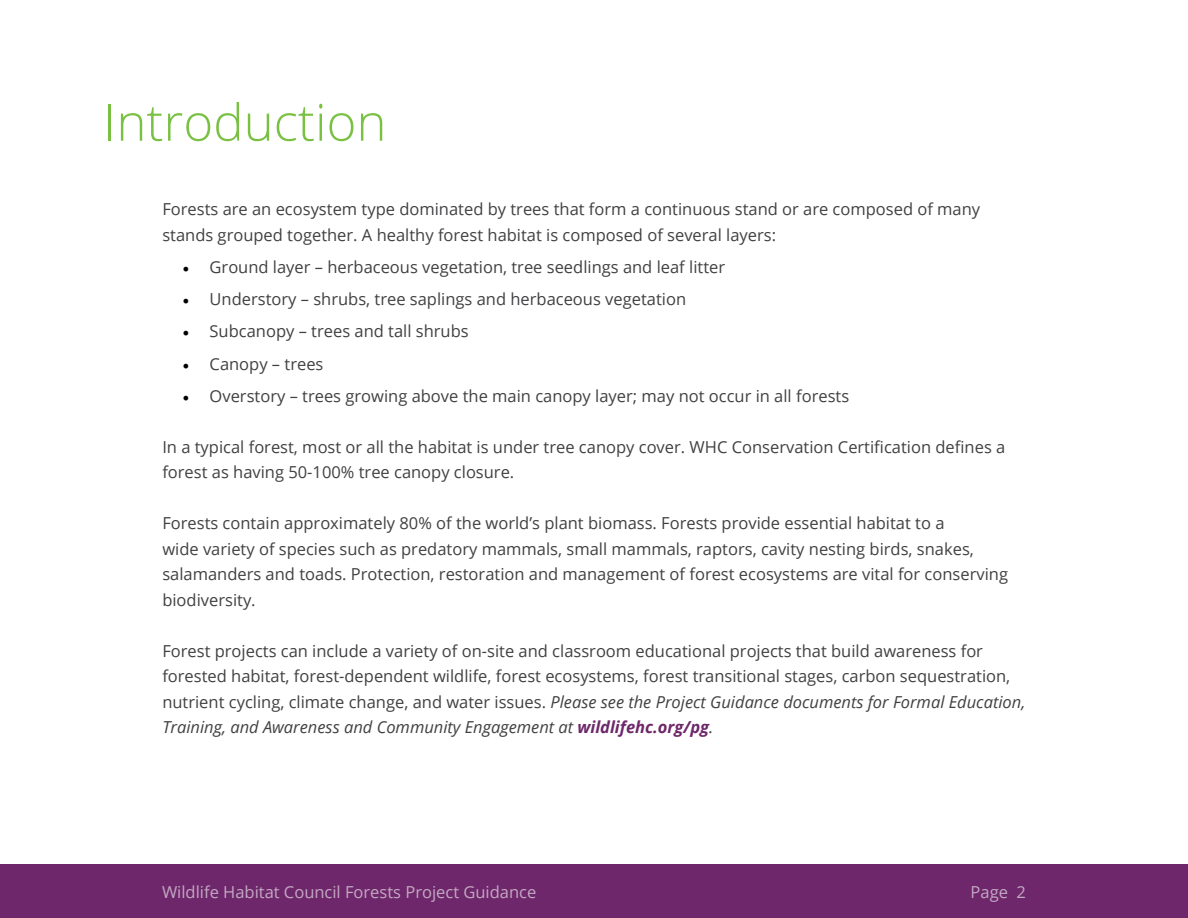
<style>
.page{position:relative;width:1188px;height:918px;background:#fff}
.page>*{position:absolute;margin:0;border:0;box-sizing:border-box;transform-origin:0 0}
.t1{font:300 51px "Open Sans";color:#7ac143}
.t2{font:16.5px/25.5px "Open Sans";color:#414042}
.t3{font:16.5px "Open Sans";color:#c4a9c3}
.s1{font-family:"Minion Pro";font-size:18px;color:#000}
.s2{font-style:italic}
.s3{font-weight:700;font-style:italic;color:#6d276a}
</style>
<div class="page">
<div style="left:0;top:864px;width:1188px;height:54px;background:#6d276a"></div>
<h1 class="t1" style="left:104px;top:102px;width:284px">Introduction</h1>
<p class="t2" style="left:162px;top:198px;width:819px">Forests are an ecosystem type dominated by trees that form a continuous stand or are composed of many stands grouped together. A healthy forest habitat is composed of several layers:</p>
<p class="t2" style="left:183px;top:256px;width:544px"><span class="s1">•</span> Ground layer – herbaceous vegetation, tree seedlings and leaf litter</p>
<p class="t2" style="left:183px;top:288px;width:505px"><span class="s1">•</span> Understory – shrubs, tree saplings and herbaceous vegetation</p>
<p class="t2" style="left:183px;top:320px;width:288px"><span class="s1">•</span> Subcanopy – trees and tall shrubs</p>
<p class="t2" style="left:183px;top:353px;width:142px"><span class="s1">•</span> Canopy – trees</p>
<p class="t2" style="left:183px;top:385px;width:668px"><span class="s1">•</span> Overstory – trees growing above the main canopy layer; may not occur in all forests</p>
<p class="t2" style="left:162px;top:434px;width:845px">In a typical forest, most or all the habitat is under tree canopy cover. WHC Conservation Certification defines a forest as having 50-100% tree canopy closure.</p>
<p class="t2" style="left:162px;top:512px;width:847px">Forests contain approximately 80% of the world’s plant biomass. Forests provide essential habitat to a<br>wide variety of species such as predatory mammals, small mammals, raptors, cavity nesting birds, snakes, salamanders and toads. Protection, restoration and management of forest ecosystems are vital for conserving biodiversity.</p>
<p class="t2" style="left:162px;top:640px;width:864px">Forest projects can include a variety of on-site and classroom educational projects that build awareness for forested habitat, forest-dependent wildlife, forest ecosystems, forest transitional stages, carbon sequestration, nutrient cycling, climate change, and water issues. <span class="s2">Please see the Project Guidance documents for Formal Education, Training, and Awareness and Community Engagement at</span> <span class="s3">wildlifehc.org/pg</span><span class="s2">.</span></p>
<p class="t3" style="left:162px;top:886px;width:376px">Wildlife Habitat Council Forests Project Guidance</p>
<p class="t3" style="left:971px;top:886px;width:57px">Page 2</p>
</div>
